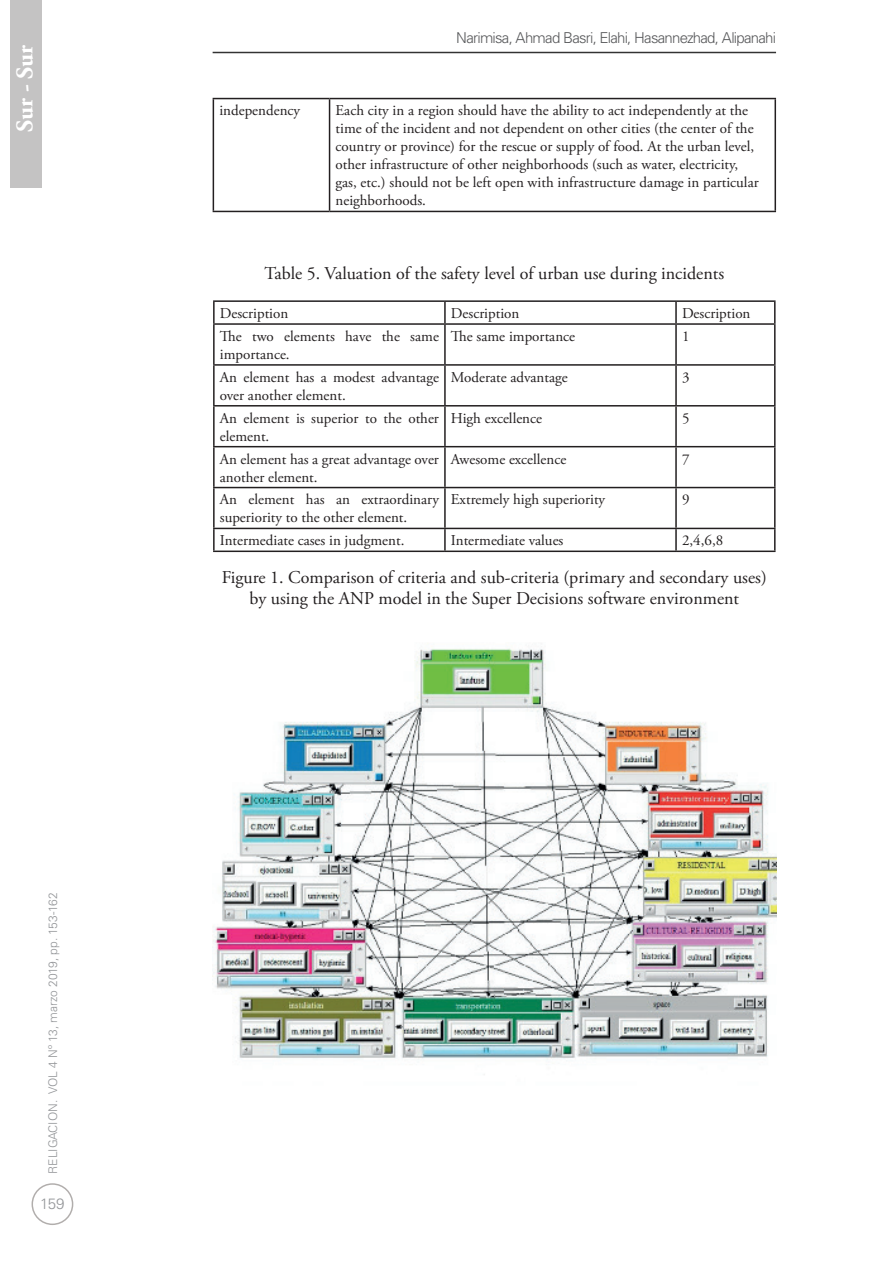
<style>
.page{position:relative;width:893px;height:1263px;background:#fff}
.page>*{position:absolute;margin:0;border:0;box-sizing:border-box;transform-origin:0 0}
.t1{font:700 24px "Adobe Garamond Pro";letter-spacing:-.01em;color:#fff}
.t2{font:18px/21.6px "Adobe Garamond Pro";color:#231f20;text-align:center}
.t3{font:15px/18px "Adobe Garamond Pro";color:#231f20}
.t4{font:300 15px "Univers LT Std";letter-spacing:-.05em;color:#57585a}
.t5{font:300 15px "Univers LT Std";color:#939598}
.t6{font:300 12px "Univers LT Std";color:#939598}
</style>
<div class="page">
<hr style="left:213px;top:52px;width:563px;height:1px;background:#000">
<div style="left:32px;top:1183px;width:41px;height:42px;border:2px solid #524a47;border-radius:50%"></div>
<div style="left:11px;top:0;width:31px;height:187px;background:#c4c3c3"></div>
<hr style="left:213px;top:98px;width:117px;height:1px;background:#231f20">
<hr style="left:213px;top:99px;width:1px;height:112px;background:#231f20">
<hr style="left:330px;top:98px;width:446px;height:1px;background:#231f20">
<hr style="left:329px;top:99px;width:1px;height:112px;background:#231f20">
<hr style="left:774px;top:99px;width:2px;height:112px;background:#231f20">
<hr style="left:213px;top:211px;width:117px;height:1px;background:#231f20">
<hr style="left:330px;top:211px;width:446px;height:1px;background:#231f20">
<hr style="left:213px;top:300px;width:232px;height:2px;background:#231f20">
<hr style="left:213px;top:302px;width:2px;height:21px;background:#231f20">
<hr style="left:445px;top:300px;width:231px;height:2px;background:#231f20">
<hr style="left:444px;top:302px;width:2px;height:21px;background:#231f20">
<hr style="left:676px;top:300px;width:100px;height:2px;background:#231f20">
<hr style="left:675px;top:302px;width:2px;height:21px;background:#231f20">
<hr style="left:774px;top:302px;width:2px;height:21px;background:#231f20">
<hr style="left:213px;top:323px;width:232px;height:2px;background:#231f20">
<hr style="left:213px;top:325px;width:2px;height:39px;background:#231f20">
<hr style="left:445px;top:323px;width:231px;height:2px;background:#231f20">
<hr style="left:444px;top:325px;width:2px;height:39px;background:#231f20">
<hr style="left:676px;top:323px;width:100px;height:2px;background:#231f20">
<hr style="left:675px;top:325px;width:2px;height:39px;background:#231f20">
<hr style="left:774px;top:325px;width:2px;height:39px;background:#231f20">
<hr style="left:213px;top:364px;width:232px;height:2px;background:#231f20">
<hr style="left:213px;top:366px;width:2px;height:39px;background:#231f20">
<hr style="left:445px;top:364px;width:231px;height:2px;background:#231f20">
<hr style="left:444px;top:366px;width:2px;height:39px;background:#231f20">
<hr style="left:676px;top:364px;width:100px;height:2px;background:#231f20">
<hr style="left:675px;top:366px;width:2px;height:39px;background:#231f20">
<hr style="left:774px;top:366px;width:2px;height:39px;background:#231f20">
<hr style="left:213px;top:405px;width:232px;height:1px;background:#231f20">
<hr style="left:213px;top:406px;width:2px;height:40px;background:#231f20">
<hr style="left:445px;top:405px;width:231px;height:1px;background:#231f20">
<hr style="left:444px;top:406px;width:2px;height:40px;background:#231f20">
<hr style="left:676px;top:405px;width:100px;height:1px;background:#231f20">
<hr style="left:675px;top:406px;width:2px;height:40px;background:#231f20">
<hr style="left:774px;top:406px;width:2px;height:40px;background:#231f20">
<hr style="left:213px;top:446px;width:232px;height:1px;background:#231f20">
<hr style="left:213px;top:447px;width:2px;height:40px;background:#231f20">
<hr style="left:445px;top:446px;width:231px;height:1px;background:#231f20">
<hr style="left:444px;top:447px;width:2px;height:40px;background:#231f20">
<hr style="left:676px;top:446px;width:100px;height:1px;background:#231f20">
<hr style="left:675px;top:447px;width:2px;height:40px;background:#231f20">
<hr style="left:774px;top:447px;width:2px;height:40px;background:#231f20">
<hr style="left:213px;top:487px;width:232px;height:1px;background:#231f20">
<hr style="left:213px;top:488px;width:2px;height:40px;background:#231f20">
<hr style="left:445px;top:487px;width:231px;height:1px;background:#231f20">
<hr style="left:444px;top:488px;width:2px;height:40px;background:#231f20">
<hr style="left:676px;top:487px;width:100px;height:1px;background:#231f20">
<hr style="left:675px;top:488px;width:2px;height:40px;background:#231f20">
<hr style="left:774px;top:488px;width:2px;height:40px;background:#231f20">
<hr style="left:213px;top:528px;width:232px;height:1px;background:#231f20">
<hr style="left:213px;top:529px;width:2px;height:21px;background:#231f20">
<hr style="left:445px;top:528px;width:231px;height:1px;background:#231f20">
<hr style="left:444px;top:529px;width:2px;height:21px;background:#231f20">
<hr style="left:676px;top:528px;width:100px;height:1px;background:#231f20">
<hr style="left:675px;top:529px;width:2px;height:21px;background:#231f20">
<hr style="left:774px;top:529px;width:2px;height:21px;background:#231f20">
<hr style="left:213px;top:550px;width:232px;height:2px;background:#231f20">
<hr style="left:445px;top:550px;width:231px;height:2px;background:#231f20">
<hr style="left:676px;top:550px;width:100px;height:2px;background:#231f20">
<img style="left:213px;top:648px;width:563px;height:427px">
<h1 class="t1" style="left:11px;top:132px;width:88px;rotate:-90deg">Sur - Sur</h1>
<p class="t6" style="left:46px;top:1174px;width:283px;rotate:-90deg">RELIGACION. VOL 4 Nº 13, marzo 2019, pp. 153-162</p>
<p class="t5" style="left:40px;top:1195px;width:26px">159</p>
<p class="t4" style="left:456px;top:29px;width:321px">Narimisa, Ahmad Basri, Elahi, Hasannezhad, Alipanahi</p>
<p class="t3" style="left:219px;top:102px;width:82px">independency</p>
<p class="t3" style="left:336px;top:102px;width:425px">Each city in a region should have the ability to act independently at the time of the incident and not dependent on other cities (the center of the country or province) for the rescue or supply of food. At the urban level, other infrastructure of other neighborhoods (such as water, electricity, gas, etc.) should not be left open with infrastructure damage in particular neighborhoods.</p>
<p class="t2" style="left:264px;top:264px;width:461px">Table 5. Valuation of the safety level of urban use during incidents</p>
<p class="t3" style="left:220px;top:305px;width:70px">Description</p>
<p class="t3" style="left:451px;top:305px;width:70px">Description</p>
<p class="t3" style="left:682px;top:305px;width:70px">Description</p>
<p class="t3" style="left:220px;top:328px;width:221px">The two elements have the same importance.</p>
<p class="t3" style="left:451px;top:328px;width:126px">The same importance</p>
<p class="t3" style="left:682px;top:328px;width:9px">1</p>
<p class="t3" style="left:220px;top:369px;width:221px">An element has a modest advantage over another element.</p>
<p class="t3" style="left:451px;top:369px;width:118px">Moderate advantage</p>
<p class="t3" style="left:682px;top:369px;width:9px">3</p>
<p class="t3" style="left:220px;top:409px;width:221px">An element is superior to the other element.</p>
<p class="t3" style="left:451px;top:409px;width:93px">High excellence</p>
<p class="t3" style="left:682px;top:409px;width:9px">5</p>
<p class="t3" style="left:220px;top:450px;width:221px">An element has a great advantage over another element.</p>
<p class="t3" style="left:451px;top:450px;width:117px">Awesome excellence</p>
<p class="t3" style="left:682px;top:450px;width:9px">7</p>
<p class="t3" style="left:220px;top:491px;width:221px">An element has an extraordinary superiority to the other element.</p>
<p class="t3" style="left:451px;top:491px;width:156px">Extremely high superiority</p>
<p class="t3" style="left:682px;top:491px;width:9px">9</p>
<p class="t3" style="left:220px;top:532px;width:186px">Intermediate cases in judgment.</p>
<p class="t3" style="left:451px;top:532px;width:114px">Intermediate values</p>
<p class="t3" style="left:682px;top:532px;width:43px">2,4,6,8</p>
<p class="t2" style="left:222px;top:567px;width:546px">Figure 1. Comparison of criteria and sub-criteria (primary and secondary uses) by using the ANP model in the Super Decisions software environment</p>
</div>
